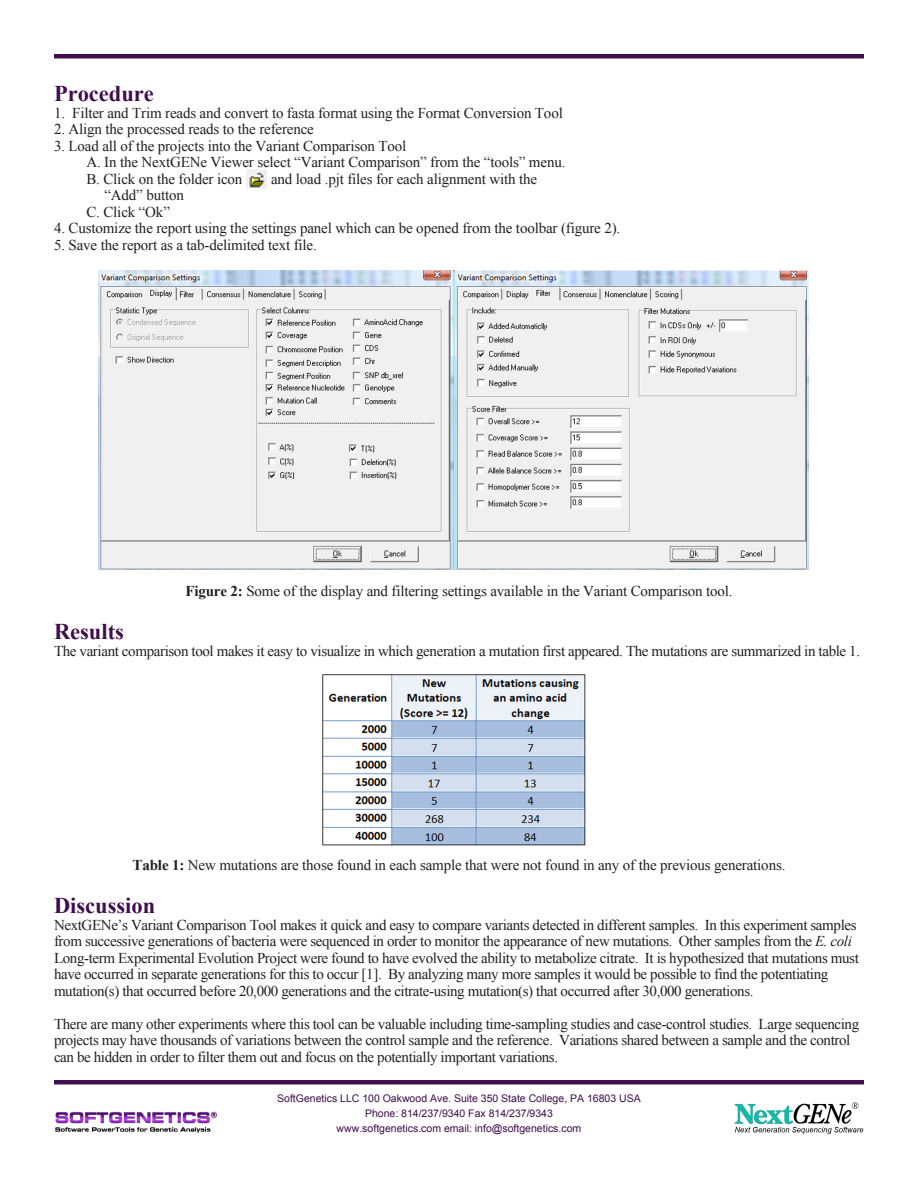
<style>
.page{position:relative;width:918px;height:1188px;background:#fff}
.page>*{position:absolute;margin:0;border:0;box-sizing:border-box;transform-origin:0 0}
.t1{font:700 22.5px "Times New Roman";color:#400d4d}
.t2{font:15px/16.5px "Times New Roman";letter-spacing:-.025em;color:#231f20}
.t3{font:10.5px "Arial";color:#400d4d}
.s1{font-weight:700}
.s2{font-style:italic}
</style>
<div class="page">
<hr style="left:54px;top:1080px;width:810px;height:4px;background:#400d4d">
<hr style="left:54px;top:54px;width:810px;height:4px;background:#400d4d">
<img style="left:55px;top:1111px;width:162px;height:22px">
<img style="left:734px;top:1102px;width:130px;height:32px">
<img style="left:247px;top:170px;width:20px;height:19px">
<img style="left:98px;top:271px;width:711px;height:299px">
<img style="left:322px;top:674px;width:264px;height:172px">
<p class="t1" style="left:54px;top:78px;width:101px">Procedure</p>
<p class="t2" style="left:54px;top:104px;width:510px">1. Filter and Trim reads and convert to fasta format using the Format Conversion Tool</p>
<p class="t2" style="left:54px;top:121px;width:261px">2. Align the processed reads to the reference</p>
<p class="t2" style="left:54px;top:137px;width:354px">3. Load all of the projects into the Variant Comparison Tool</p>
<p class="t2" style="left:86px;top:154px;width:481px">A. In the NextGENe Viewer select “Variant Comparison” from the “tools” menu.</p>
<p class="t2" style="left:86px;top:170px;width:158px">B. Click on the folder icon</p>
<p class="t2" style="left:271px;top:170px;width:267px">and load .pjt files for each alignment with the</p>
<p class="t2" style="left:104px;top:187px;width:81px">“Add” button</p>
<p class="t2" style="left:86px;top:203px;width:85px">C. Click “Ok”</p>
<p class="t2" style="left:54px;top:220px;width:568px">4. Customize the report using the settings panel which can be opened from the toolbar (figure 2).</p>
<p class="t2" style="left:54px;top:236px;width:264px">5. Save the report as a tab-delimited text file.</p>
<p class="t2" style="left:185px;top:583px;width:549px"><span class="s1">Figure 2:</span> Some of the display and filtering settings available in the Variant Comparison tool.</p>
<p class="t1" style="left:54px;top:616px;width:71px">Results</p>
<p class="t2" style="left:54px;top:642px;width:808px">The variant comparison tool makes it easy to visualize in which generation a mutation first appeared. The mutations are summarized in table 1.</p>
<p class="t2" style="left:133px;top:857px;width:654px"><span class="s1">Table 1:</span> New mutations are those found in each sample that were not found in any of the previous generations.</p>
<p class="t1" style="left:54px;top:890px;width:103px">Discussion</p>
<p class="t2" style="left:54px;top:916px;width:806px">NextGENe’s Variant Comparison Tool makes it quick and easy to compare variants detected in different samples. In this experiment samples from successive generations of bacteria were sequenced in order to monitor the appearance of new mutations. Other samples from the <span class="s2">E. coli </span>Long-term Experimental Evolution Project were found to have evolved the ability to metabolize citrate. It is hypothesized that mutations must have occurred in separate generations for this to occur [1]. By analyzing many more samples it would be possible to find the potentiating mutation(s) that occurred before 20,000 generations and the citrate-using mutation(s) that occurred after 30,000 generations.</p>
<p class="t2" style="left:54px;top:1015px;width:807px">There are many other experiments where this tool can be valuable including time-sampling studies and case-control studies. Large sequencing projects may have thousands of variations between the control sample and the reference. Variations shared between a sample and the control can be hidden in order to filter them out and focus on the potentially important variations.</p>
<p class="t3" style="left:277px;top:1092px;width:365px">SoftGenetics LLC 100 Oakwood Ave. Suite 350 State College, PA 16803 USA</p>
<p class="t3" style="left:365px;top:1107px;width:189px">Phone: 814/237/9340 Fax 814/237/9343</p>
<p class="t3" style="left:337px;top:1122px;width:246px">www.softgenetics.com email: info@softgenetics.com</p>
</div>
